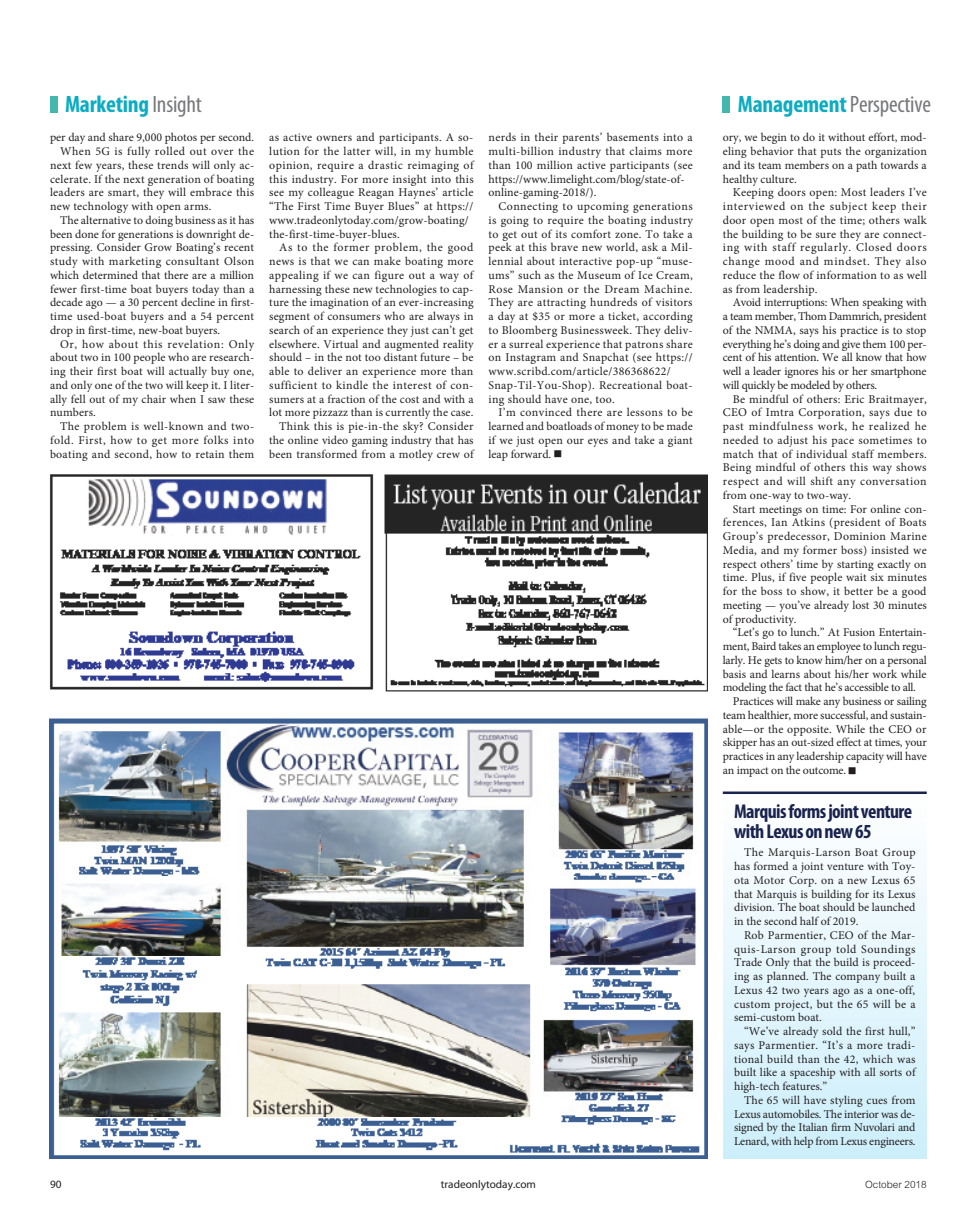
<style>
.page{position:relative;width:968px;height:1215px;background:#fff}
.page>*{position:absolute;margin:0;border:0;box-sizing:border-box;transform-origin:0 0}
.TEXT{font:condensed 23.75px "Myriad Pro";letter-spacing:-.01em;color:#76787b}
.TEXT-2{font:700 condensed 23.75px "Myriad Pro";letter-spacing:-.01em;color:#0cacc2}
.Myriad_Pro_brief_hed{font:700 condensed 20px/20px "Myriad Pro";letter-spacing:-.03em;color:#19234e}
.Minion_body_text{font:11.88px/13.8px "Minion Pro";letter-spacing:.02em;color:#231f20;text-align:justify}
.Minion_body_text-2{font:11.88px "Minion Pro";color:#231f20}
.t1{font:11.25px "Myriad Pro";color:#231f20}
.t2{font:300 10px "Arial";color:#231f20}
.s1{font-weight:400;color:#76787b}
.s2{font-weight:700;color:#0cacc2}
</style>
<div class="page">
<div style="left:722px;top:96px;width:8px;height:16px;background:#45b7ac"></div>
<div style="left:50px;top:96px;width:7px;height:16px;background:#45b7ac"></div>
<div style="left:722px;top:792px;width:204px;height:367px;background:linear-gradient(to bottom,#fefefe,#cceefb)"></div>
<hr style="left:722px;top:792px;width:204px;height:2px;background:#19234e">
<img style="left:384px;top:474px;width:323px;height:217px">
<img style="left:49px;top:474px;width:324px;height:216px">
<img style="left:49px;top:718px;width:658px;height:440px">
<p class="TEXT-2" style="left:65px;top:90px;width:138px">Marketing <span class="s1">Insight</span></p>
<p class="TEXT" style="left:737px;top:90px;width:195px"><span class="s2">Management</span>Perspective</p>
<p class="Minion_body_text-2" style="left:50px;top:130px;width:206px">per day and share 9,000 photos per second.</p>
<p class="Minion_body_text" style="left:50px;top:144px;width:206px;text-indent:10px">When 5G is fully rolled out over the next few years, these trends will only ac&shy;celerate. If the next generation of boating leaders are smart, they will embrace this new technology with open arms.</p>
<p class="Minion_body_text" style="left:50px;top:213px;width:206px;text-indent:10px">The alternative to doing business as it has been done for generations is downright de&shy;pressing. Consider Grow Boating’s recent study with marketing consultant Olson which determined that there are a million fewer first-time boat buyers today than a decade ago — a 30 percent decline in first&shy;time used-boat buyers and a 54 percent drop in first-time, new-boat buyers.</p>
<p class="Minion_body_text" style="left:50px;top:337px;width:206px;text-indent:10px">Or, how about this revelation: Only about two in 100 people who are research&shy;ing their first boat will actually buy one, and only one of the two will keep it. I liter&shy;ally fell out of my chair when I saw these numbers.</p>
<p class="Minion_body_text" style="left:50px;top:419px;width:206px;text-indent:10px">The problem is well-known and two&shy;fold. First, how to get more folks into boating and second, how to retain them</p>
<p class="Minion_body_text" style="left:269px;top:131px;width:206px;text-align:left">as active owners and participants. A so&shy;lution for the latter will, in my humble opinion, require a drastic reimaging of this industry. For more insight into this see my colleague Reagan Haynes’ article “The First Time Buyer Blues” at https:// www.tradeonlytoday.com/grow-boating/ the-first-time-buyer-blues.</p>
<p class="Minion_body_text" style="left:269px;top:241px;width:206px;text-indent:10px">As to the former problem, the good news is that we can make boating more appealing if we can figure out a way of harnessing these new technologies to cap&shy;ture the imagination of an ever-increasing segment of consumers who are always in search of an experience they just can’t get elsewhere. Virtual and augmented reality should – in the not too distant future – be able to deliver an experience more than sufficient to kindle the interest of con&shy;sumers at a fraction of the cost and with a lot more pizzazz than is currently the case.</p>
<p class="Minion_body_text" style="left:269px;top:419px;width:206px;text-indent:10px">Think this is pie-in-the sky? Consider the online video gaming industry that has been transformed from a motley crew of</p>
<p class="Minion_body_text" style="left:488px;top:131px;width:206px;text-align:left">nerds in their parents’ basements into a multi-billion industry that claims more than 100 million active participants (see https://www.limelight.com/blog/state-of&shy;online-gaming-2018/).</p>
<p class="Minion_body_text" style="left:488px;top:199px;width:206px;text-align:left;text-indent:10px">Connecting to upcoming generations is going to require the boating industry to get out of its comfort zone. To take a peek at this brave new world, ask a Mil&shy;lennial about interactive pop-up “muse&shy;ums” such as the Museum of Ice Cream, Rose Mansion or the Dream Machine.<br>They are attracting hundreds of visitors a day at $35 or more a ticket, according to Bloomberg Businessweek. They deliv&shy;er a surreal experience that patrons share on Instagram and Snapchat (see https:// www.scribd.com/article/386368622/ Snap-Til-You-Shop). Recreational boat&shy;ing should have one, too.</p>
<p class="Minion_body_text" style="left:488px;top:406px;width:206px;text-indent:10px">I’m convinced there are lessons to be learned and boatloads of money to be made if we just open our eyes and take a giant leap forward. ■</p>
<p class="Minion_body_text" style="left:722px;top:131px;width:205px">ory, we begin to do it without effort, mod&shy;eling behavior that puts the organization and its team members on a path towards a healthy culture.</p>
<p class="Minion_body_text" style="left:722px;top:186px;width:205px;text-indent:10px">Keeping doors open: Most leaders I’ve interviewed on the subject keep their door open most of the time; others walk the building to be sure they are connect&shy;ing with staff regularly. Closed doors change mood and mindset. They also reduce the flow of information to as well as from leadership.</p>
<p class="Minion_body_text" style="left:722px;top:296px;width:205px;text-indent:10px">Avoid interruptions: When speaking with a team member, Thom Dammrich, president of the NMMA, says his practice is to stop everything he’s doing and give them 100 per&shy;cent of his attention. We all know that how well a leader ignores his or her smartphone will quickly be modeled by others.</p>
<p class="Minion_body_text" style="left:722px;top:392px;width:205px;text-indent:10px">Be mindful of others: Eric Braitmayer, CEO of Imtra Corporation, says due to past mindfulness work, he realized he needed to adjust his pace sometimes to match that of individual staff members.<br>Being mindful of others this way shows respect and will shift any conversation from one-way to two-way.</p>
<p class="Minion_body_text" style="left:722px;top:502px;width:205px;text-indent:10px">Start meetings on time: For online con&shy;ferences, Ian Atkins (president of Boats Group’s predecessor, Dominion Marine Media, and my former boss) insisted we respect others’ time by starting exactly on time. Plus, if five people wait six minutes for the boss to show, it better be a good meeting — you’ve already lost 30 minutes of productivity.</p>
<p class="Minion_body_text" style="left:722px;top:626px;width:205px;text-indent:10px">“Let’s go to lunch.” At Fusion Entertain&shy;ment, Baird takes an employee to lunch regu&shy;larly. He gets to know him/her on a personal basis and learns about his/her work while modeling the fact that he’s accessible to all.</p>
<p class="Minion_body_text" style="left:722px;top:694px;width:205px;text-indent:10px">Practices will make any business or sailing team healthier, more successful, and sustain&shy;able—or the opposite. While the CEO or skipper has an out-sized effect at times, your practices in any leadership capacity will have an impact on the outcome. ■</p>
<p class="Myriad_Pro_brief_hed" style="left:734px;top:801px;width:180px">Marquis forms joint venture with Lexus on new 65</p>
<p class="Minion_body_text" style="left:734px;top:846px;width:183px;text-indent:10px">The Marquis-Larson Boat Group has formed a joint venture with Toy&shy;ota Motor Corp. on a new Lexus 65 that Marquis is building for its Lexus division. The boat should be launched in the second half of 2019.</p>
<p class="Minion_body_text" style="left:734px;top:928px;width:183px;text-indent:10px">Rob Parmentier, CEO of the Mar&shy;quis-Larson group told Soundings Trade Only that the build is proceed&shy;ing as planned. The company built a Lexus 42 two years ago as a one-off, custom project, but the 65 will be a semi-custom boat.</p>
<p class="Minion_body_text" style="left:734px;top:1024px;width:183px;text-indent:10px">“We’ve already sold the first hull,” says Parmentier. “It’s a more tradi&shy;tional build than the 42, which was built like a spaceship with all sorts of high-tech features.”</p>
<p class="Minion_body_text" style="left:734px;top:1093px;width:183px;text-indent:10px">The 65 will have styling cues from Lexus automobiles. The interior was de&shy;signed by the Italian firm Nuvolari and Lenard, with help from Lexus engineers.</p>
<p class="t1" style="left:50px;top:1178px;width:13px">90</p>
<p class="t1" style="left:441px;top:1178px;width:97px">tradeonlytoday.com</p>
<p class="t2" style="left:865px;top:1178px;width:63px">October 2018</p>
</div>
